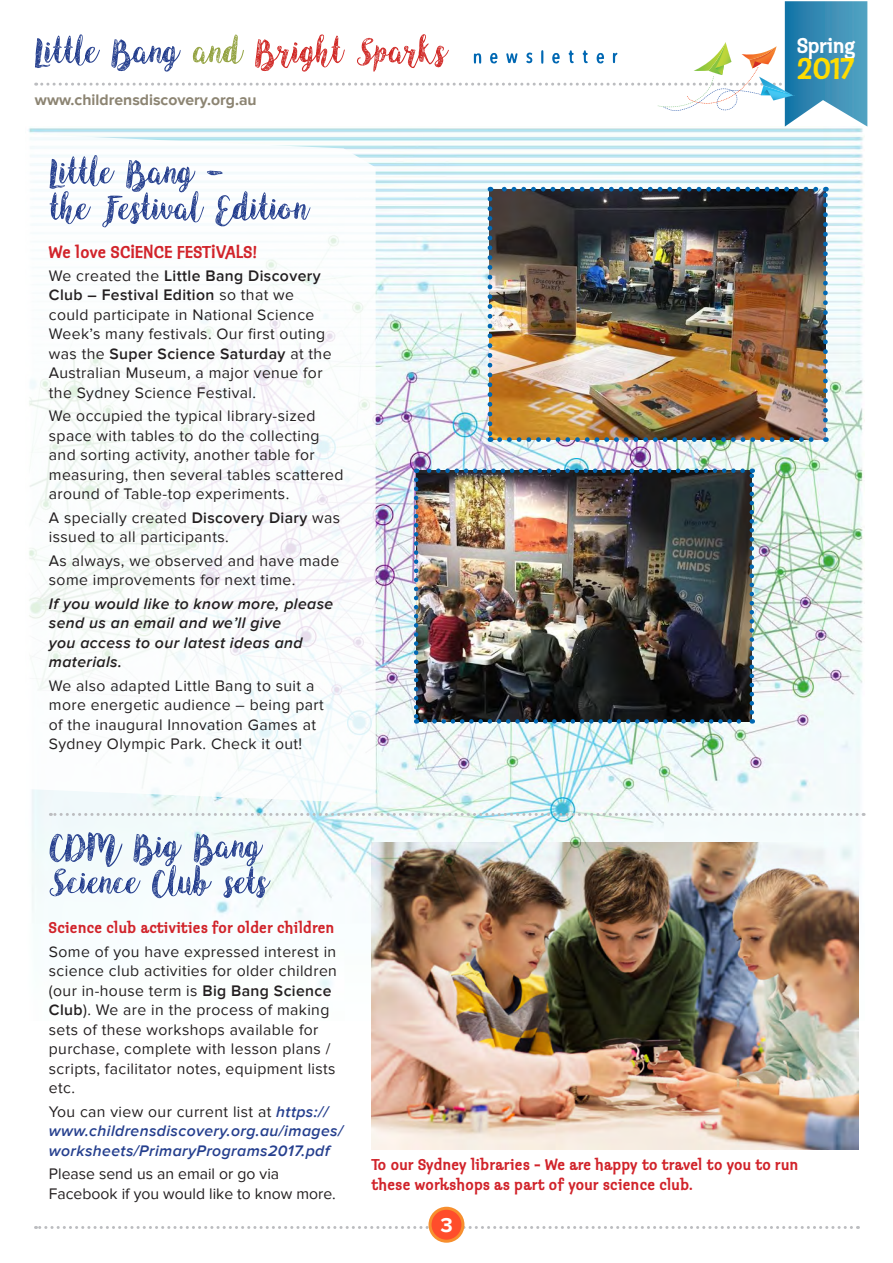
<style>
.page{position:relative;width:893px;height:1263px;background:#fff}
.page>*{position:absolute;margin:0;border:0;box-sizing:border-box;transform-origin:0 0}
.t1{font:31.5px "Klepto ITC";color:#ffdc01}
.t2{font:22.5px "Klepto ITC";color:#fff}
.t3{font:700 21px "Proxima Nova";color:#fff}
.t4{font:18px "Klepto ITC";letter-spacing:.025em;color:#d1232a}
.t5{font:16.5px/19.5px "Klepto ITC";letter-spacing:.025em;color:#d1232a}
.t6{font:15.75px/19.5px "Proxima Nova";letter-spacing:.025em;color:#231f20}
.t7{font:italic 600 15.75px/19.5px "Proxima Nova";letter-spacing:.025em;color:#253f8e}
.t8{font:italic 600 15.75px/19.5px "Proxima Nova";letter-spacing:.025em;color:#231f20}
.t9{font:15.75px/19.5px "Proxima Nova";color:#231f20}
.t10{font:700 15.75px "Proxima Nova";color:#8c8472}
.s1{font-weight:600}
.s2{font-weight:400;font-style:normal;color:#231f20}
</style>
<div class="page">
<img style="left:371px;top:1021px;width:488px;height:129px">
<img style="left:28px;top:127px;width:837px;height:894px">
<svg style="left:50px;top:813px;width:807px;height:3px"></svg>
<svg style="left:28px;top:134px;width:348px;height:669px"></svg>
<svg style="left:36px;top:1226px;width:815px;height:3px"></svg>
<div style="left:430px;top:1208px;width:33px;height:33px;background:#ff4d2b;border-radius:50%"></div>
<div style="left:428px;top:1207px;width:36px;height:36px;border:3px solid #f78f2e;border-radius:50%"></div>
<svg style="left:49px;top:155px;width:261px;height:72px"></svg>
<img style="left:490px;top:189px;width:335px;height:251px">
<svg style="left:488px;top:199px;width:4px;height:243px"></svg>
<img style="left:500px;top:437px;width:326px;height:5px">
<svg style="left:823px;top:187px;width:5px;height:243px"></svg>
<svg style="left:490px;top:187px;width:326px;height:5px;background:#4a6f8b"></svg>
<img style="left:416px;top:471px;width:336px;height:250px">
<svg style="left:414px;top:480px;width:4px;height:244px"></svg>
<svg style="left:425px;top:719px;width:328px;height:5px;background:#49718a"></svg>
<svg style="left:750px;top:468px;width:4px;height:244px"></svg>
<svg style="left:416px;top:468px;width:327px;height:5px;background:#4e738f"></svg>
<svg style="left:50px;top:832px;width:221px;height:66px"></svg>
<svg style="left:35px;top:1px;width:832px;height:126px"></svg>
<p class="t10" style="left:35px;top:90px;width:223px">www.childrensdiscovery.org.au</p>
<p class="t4" style="left:49px;top:242px;width:210px">We love SCIENCE FESTIVALS!</p>
<p class="t6" style="left:49px;top:266px;width:284px">We created the <span class="s1">Little Bang Discovery Club – Festival Edition</span> so that we could participate in National Science Week’s many festivals. Our first outing was the <span class="s1">Super Science Saturday</span> at the Australian Museum, a major venue for the Sydney Science Festival.</p>
<p class="t6" style="left:49px;top:407px;width:296px">We occupied the typical library-sized space with tables to do the collecting and sorting activity, another table for measuring, then several tables scattered around of Table-top experiments.</p>
<p class="t6" style="left:49px;top:508px;width:293px">A specially created <span class="s1">Discovery Diary</span> was issued to all participants.</p>
<p class="t6" style="left:49px;top:551px;width:292px">As always, we observed and have made some improvements for next time.</p>
<p class="t8" style="left:49px;top:594px;width:286px">If you would like to know more, please send us an email and we’ll give<br>you access to our latest ideas and materials.</p>
<p class="t6" style="left:49px;top:676px;width:276px">We also adapted Little Bang to suit a more energetic audience – being part of the inaugural Innovation Games at Sydney Olympic Park. Check it out!</p>
<p class="t2" style="left:797px;top:34px;width:59px">Spring</p>
<p class="t1" style="left:797px;top:52px;width:59px">2017</p>
<p class="t5" style="left:49px;top:919px;width:287px">Science club activities for older children</p>
<p class="t6" style="left:49px;top:942px;width:290px">Some of you have expressed interest in science club activities for older children (our in-house term is <span class="s1">Big Bang Science Club</span>). We are in the process of making sets of these workshops available for purchase, complete with lesson plans / scripts, facilitator notes, equipment lists etc.</p>
<p class="t7" style="left:49px;top:1102px;width:296px"><span class="s2">You can view our current list at</span> https:// www.childrensdiscovery.org.au/images/ worksheets/PrimaryPrograms2017.pdf</p>
<p class="t9" style="left:49px;top:1164px;width:288px">Please send us an email or go via<br>Facebook if you would like to know more.</p>
<p class="t5" style="left:371px;top:1155px;width:428px">To our Sydney libraries - We are happy to travel to you to run these workshops as part of your science club.</p>
<p class="t3" style="left:440px;top:1213px;width:14px">3</p>
</div>
